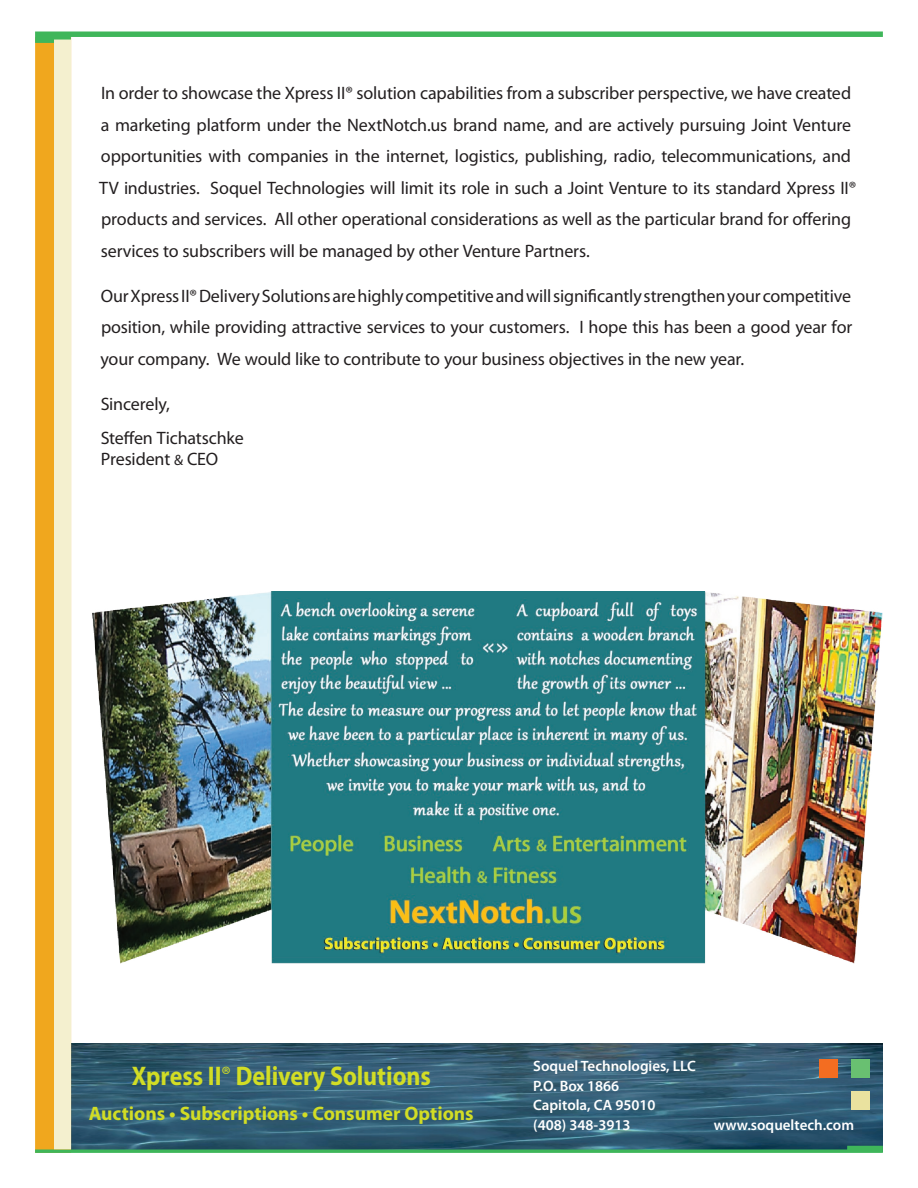
<style>
.page{position:relative;width:918px;height:1188px;background:#fff}
.page>*{position:absolute;margin:0;border:0;box-sizing:border-box;transform-origin:0 0}
.t1{font:700 27px "Myriad Pro";letter-spacing:-.005em;color:#d2dd25;scale:.89 1}
.t2{font:700 19.5px "Myriad Pro";color:#d2dd25}
.t3{font:18px/31.5px "Myriad Pro";letter-spacing:-.01em;color:#231f20}
.t4{font:600 15px/19.5px "Myriad Pro";color:#fff}
.s1{font-size:15px}
.s2{font-weight:400;font-size:22.5px}
</style>
<div class="page">
<img style="left:71px;top:1043px;width:812px;height:103px">
<div style="left:35px;top:37px;width:36px;height:1116px;background:#f0a71e"></div>
<div style="left:851px;top:1059px;width:18px;height:19px;background:#69c071"></div>
<div style="left:851px;top:1091px;width:18px;height:19px;background:#eae29f"></div>
<div style="left:819px;top:1059px;width:19px;height:19px;background:#f36d21"></div>
<svg style="left:35px;top:32px;width:848px;height:11px"></svg>
<svg style="left:35px;top:1146px;width:848px;height:7px"></svg>
<div style="left:54px;top:40px;width:17px;height:1109px;background:#f4f0cf"></div>
<img style="left:92px;top:591px;width:791px;height:373px">
<p class="t3" style="left:99px;top:77px;width:759px">In order to showcase the Xpress II® solution capabilities from a subscriber perspective, we have created a marketing platform under the NextNotch.us brand name, and are actively pursuing Joint Venture opportunities with companies in the internet, logistics, publishing, radio, telecommunications, and TV industries. Soquel Technologies will limit its role in such a Joint Venture to its standard Xpress II® products and services. All other operational considerations as well as the particular brand for offering services to subscribers will be managed by other Venture Partners.</p>
<p class="t3" style="left:100px;top:279px;width:753px;text-align:justify">Our Xpress II® Delivery Solutions are highly competitive and will significantly strengthen your competitive position, while providing attractive services to your customers. I hope this has been a good year for your company. We would like to contribute to your business objectives in the new year.</p>
<p class="t3" style="left:101px;top:386px;width:144px;line-height:34.5px">Sincerely,<br>Steffen Tichatschke</p>
<p class="t3" style="left:101px;top:443px;width:119px">President <span class="s1">&amp;</span> CEO</p>
<h1 class="t1" style="left:132px;top:1059px;width:338px">Xpress II<span class="s2">®</span> Delivery Solutions</h1>
<p class="t2" style="left:89px;top:1101px;width:386px">Auctions • Subscriptions • Consumer Options</p>
<p class="t4" style="left:533px;top:1056px;width:164px">Soquel Technologies, LLC<br>P.O. Box 1866<br>Capitola, CA 95010<br>(408) 348-3913</p>
<p class="t4" style="left:714px;top:1114px;width:142px">www.soqueltech.com</p>
</div>
